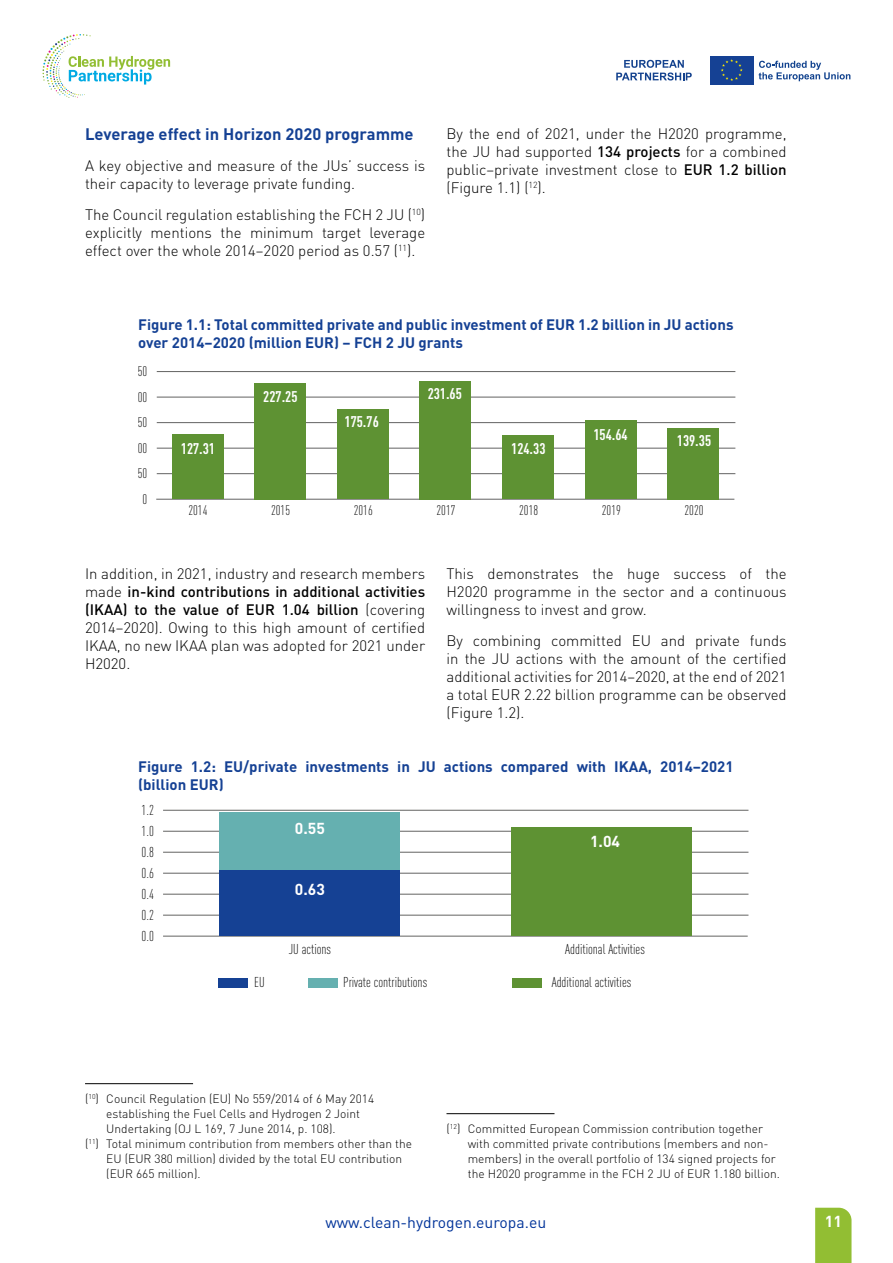
<style>
.page{position:relative;width:893px;height:1263px;background:#fff}
.page>*{position:absolute;margin:0;border:0;box-sizing:border-box;transform-origin:0 0}
.t1{font:700 16.5px "DIN Pro";color:#154194}
.t2{font:15.75px "DIN Pro";color:#039}
.t3{font:700 15.75px "DIN Pro";color:#fff}
.t4{font:700 condensed 15.3px "DIN Pro";color:#fff}
.t5{font:300 15px/18px "DIN Pro";color:#000;text-align:justify}
.t6{font:700 15px/18px "DIN Pro";color:#154194}
.t7{font:300 condensed 14.1px "DIN Pro";color:#000}
.t8{font:300 condensed 13.8px "DIN Pro";color:#000}
.t9{font:300 12px/15px "DIN Pro";color:#000}
.s1{font-weight:500}
</style>
<div class="page">
<svg style="left:42px;top:34px;width:128px;height:64px"></svg>
<div style="left:710px;top:56px;width:43px;height:29px;background:#154194"></div>
<svg style="left:721px;top:59px;width:22px;height:22px"></svg>
<svg style="left:759px;top:61px;width:91px;height:20px"></svg>
<svg style="left:616px;top:60px;width:76px;height:21px"></svg>
<div style="left:815px;top:1208px;width:36px;height:55px;background:#92be33"></div>
<hr style="left:85px;top:1083px;width:108px;height:1px;background:#000">
<hr style="left:446px;top:1113px;width:108px;height:1px;background:#000">
<hr style="left:156px;top:499px;width:578px;height:1px;background:#636362">
<hr style="left:157px;top:473px;width:578px;height:1px;background:#636362">
<hr style="left:157px;top:448px;width:578px;height:1px;background:#636362">
<hr style="left:157px;top:422px;width:578px;height:1px;background:#636362">
<hr style="left:157px;top:397px;width:578px;height:1px;background:#636362">
<hr style="left:157px;top:371px;width:578px;height:1px;background:#636362">
<div style="left:172px;top:434px;width:51px;height:65px;background:#5e9233"></div>
<div style="left:255px;top:383px;width:51px;height:116px;background:#5e9233"></div>
<div style="left:337px;top:409px;width:51px;height:90px;background:#5e9233"></div>
<div style="left:420px;top:381px;width:51px;height:118px;background:#5e9233"></div>
<div style="left:502px;top:436px;width:51px;height:63px;background:#5e9233"></div>
<div style="left:585px;top:420px;width:51px;height:79px;background:#5e9233"></div>
<div style="left:668px;top:428px;width:51px;height:71px;background:#5e9233"></div>
<hr style="left:163px;top:936px;width:585px;height:1px;background:#636362">
<hr style="left:163px;top:915px;width:585px;height:1px;background:#636362">
<hr style="left:163px;top:894px;width:585px;height:1px;background:#636362">
<hr style="left:163px;top:873px;width:585px;height:1px;background:#636362">
<hr style="left:163px;top:852px;width:585px;height:1px;background:#636362">
<hr style="left:163px;top:831px;width:585px;height:1px;background:#636362">
<hr style="left:163px;top:810px;width:585px;height:1px;background:#636362">
<div style="left:219px;top:812px;width:180px;height:58px;background:#65b0b0"></div>
<div style="left:219px;top:870px;width:180px;height:66px;background:#154194"></div>
<div style="left:511px;top:827px;width:181px;height:109px;background:#5e9233"></div>
<div style="left:219px;top:977px;width:29px;height:10px;background:#154194"></div>
<div style="left:308px;top:977px;width:30px;height:10px;background:#65b0b0"></div>
<div style="left:512px;top:977px;width:30px;height:10px;background:#5e9233"></div>
<p class="t1" style="left:85px;top:123px;width:330px">Leverage effect in Horizon 2020 programme</p>
<p class="t5" style="left:85px;top:156px;width:342px">A key objective and measure of the JUs’ success is their capacity to leverage private funding.</p>
<p class="t5" style="left:85px;top:205px;width:342px">The Council regulation establishing the FCH 2 JU (<sup>10</sup>) explicitly mentions the minimum target leverage effect over the whole 2014–2020 period as 0.57 (<sup>11</sup>).</p>
<p class="t5" style="left:446px;top:124px;width:342px">By the end of 2021, under the H2020 programme, the JU had supported <span class="s1">134 projects</span> for a combined public–private investment close to <span class="s1">EUR 1.2 billion </span>(Figure 1.1) (<sup>12</sup>).</p>
<p class="t6" style="left:138px;top:315px;width:597px">Figure 1.1: Total committed private and public investment of EUR 1.2 billion in JU actions over 2014–2020 (million EUR) – FCH 2 JU grants</p>
<p class="t8" style="left:133px;top:363px;width:16px">250</p>
<p class="t8" style="left:133px;top:389px;width:16px">200</p>
<p class="t8" style="left:133px;top:414px;width:16px">150</p>
<p class="t8" style="left:133px;top:440px;width:16px">100</p>
<p class="t8" style="left:138px;top:465px;width:11px">50</p>
<p class="t8" style="left:142px;top:491px;width:6px">0</p>
<p class="t4" style="left:181px;top:439px;width:36px">127.31</p>
<p class="t4" style="left:263px;top:387px;width:36px">227.25</p>
<p class="t4" style="left:345px;top:412px;width:36px">175.76</p>
<p class="t4" style="left:428px;top:384px;width:36px">231.65</p>
<p class="t4" style="left:511px;top:439px;width:36px">124.33</p>
<p class="t4" style="left:593px;top:425px;width:36px">154.64</p>
<p class="t4" style="left:677px;top:431px;width:36px">139.35</p>
<p class="t8" style="left:188px;top:502px;width:21px">2014</p>
<p class="t8" style="left:271px;top:502px;width:21px">2015</p>
<p class="t8" style="left:354px;top:502px;width:21px">2016</p>
<p class="t8" style="left:436px;top:502px;width:21px">2017</p>
<p class="t8" style="left:519px;top:502px;width:21px">2018</p>
<p class="t8" style="left:602px;top:502px;width:21px">2019</p>
<p class="t8" style="left:684px;top:502px;width:21px">2020</p>
<p class="t5" style="left:85px;top:564px;width:342px">In addition, in 2021, industry and research members made <span class="s1">in-kind contributions in additional activities (IKAA) to the value of EUR 1.04 billion</span> (covering 2014–2020). Owing to this high amount of certified IKAA, no new IKAA plan was adopted for 2021 under H2020.</p>
<p class="t5" style="left:446px;top:564px;width:342px">This demonstrates the huge success of the H2020 programme in the sector and a continuous willingness to invest and grow.</p>
<p class="t5" style="left:446px;top:631px;width:342px">By combining committed EU and private funds in the JU actions with the amount of the certified additional activities for 2014–2020, at the end of 2021 a total EUR 2.22 billion programme can be observed (Figure 1.2).</p>
<p class="t6" style="left:138px;top:756px;width:597px">Figure 1.2: EU/private investments in JU actions compared with IKAA, 2014–2021 (billion EUR)</p>
<p class="t7" style="left:142px;top:802px;width:14px">1.2</p>
<p class="t7" style="left:142px;top:823px;width:14px">1.0</p>
<p class="t7" style="left:142px;top:844px;width:14px">0.8</p>
<p class="t7" style="left:142px;top:865px;width:14px">0.6</p>
<p class="t7" style="left:142px;top:885px;width:14px">0.4</p>
<p class="t7" style="left:142px;top:906px;width:14px">0.2</p>
<p class="t7" style="left:142px;top:927px;width:14px">0.0</p>
<p class="t3" style="left:295px;top:818px;width:32px">0.55</p>
<p class="t3" style="left:295px;top:879px;width:32px">0.63</p>
<p class="t3" style="left:590px;top:831px;width:32px">1.04</p>
<p class="t7" style="left:289px;top:941px;width:44px">JU actions</p>
<p class="t7" style="left:565px;top:941px;width:81px">Additional Activities</p>
<p class="t7" style="left:254px;top:974px;width:12px">EU</p>
<p class="t7" style="left:343px;top:974px;width:86px">Private contributions</p>
<p class="t7" style="left:552px;top:974px;width:81px">Additional activities</p>
<p class="t9" style="left:85px;top:1090px;width:291px">(<sup>10</sup>) Council Regulation (EU) No 559/2014 of 6 May 2014</p>
<p class="t9" style="left:106px;top:1105px;width:255px">establishing the Fuel Cells and Hydrogen 2 Joint</p>
<p class="t9" style="left:106px;top:1120px;width:231px">Undertaking (OJ L 169, 7 June 2014, p. 108).</p>
<p class="t9" style="left:85px;top:1135px;width:329px">(<sup>11</sup>) Total minimum contribution from members other than the</p>
<p class="t9" style="left:106px;top:1150px;width:297px">EU (EUR 380 million) divided by the total EU contribution</p>
<p class="t9" style="left:106px;top:1165px;width:96px">(EUR 665 million).</p>
<p class="t9" style="left:468px;top:1120px;width:314px;text-indent:-21px">(<sup>12</sup>) Committed European Commission contribution together with committed private contributions (members and non&shy;members) in the overall portfolio of 134 signed projects for the H2020 programme in the FCH 2 JU of EUR 1.180 billion.</p>
<p class="t2" style="left:325px;top:1212px;width:222px">www.clean-hydrogen.europa.eu</p>
<p class="t3" style="left:825px;top:1210px;width:19px">11</p>
</div>
